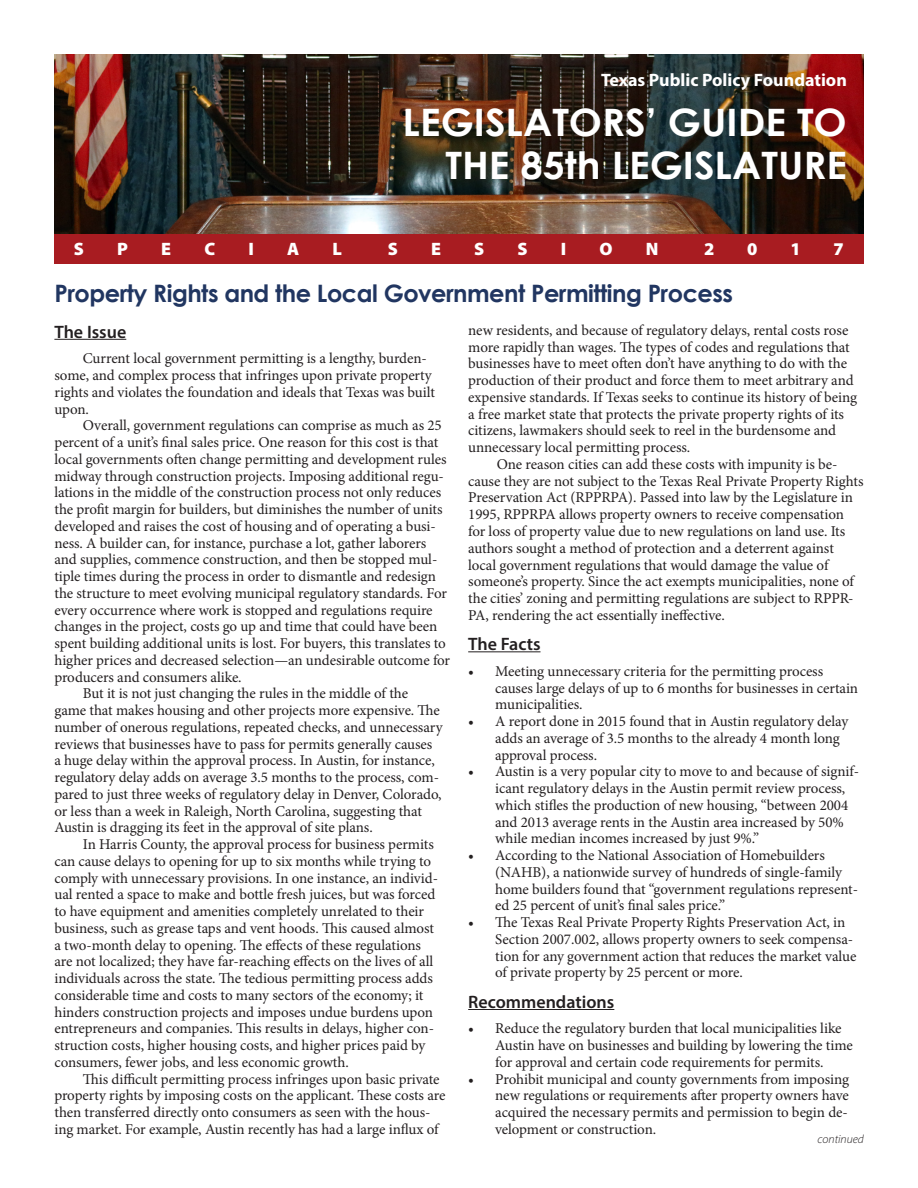
<style>
.page{position:relative;width:918px;height:1188px;background:#fff}
.page>*{position:absolute;margin:0;border:0;box-sizing:border-box;transform-origin:0 0}
.t1{font:700 37.8px/43.2px "Century Gothic";color:#fff;text-align:right;scale:1.05 1}
.t2{font:700 24px "Century Gothic";letter-spacing:-.02em;color:#213661}
.Main_Heads{font:600 18px "Myriad Pro";color:#231f20}
.t3{font:700 18px "Myriad Pro";color:#fff}
.t4{font:900 18px "Myriad Pro";color:#fff}
.body_copy{font:15px/16.8px "Minion Pro";letter-spacing:-.005em;color:#231f20}
.resource_bullets{font:italic 300 12px "Myriad Pro";color:#231f20}
</style>
<div class="page">
<img style="left:54px;top:54px;width:810px;height:180px">
<div style="left:54px;top:234px;width:810px;height:30px;background:#a81c21"></div>
<hr style="left:54px;top:339px;width:72px;height:1px;background:#231f20">
<hr style="left:468px;top:651px;width:73px;height:1px;background:#231f20">
<hr style="left:468px;top:1009px;width:146px;height:1px;background:#231f20">
<p class="t3" style="left:601px;top:68px;width:247px">Texas Public Policy Foundation</p>
<h1 class="t1" style="left:403px;top:99px;width:425px">LEGISLATORS’ GUIDE TO<br>THE 85th LEGISLATURE</h1>
<p class="t4" style="left:74px;top:237px;width:12px">S</p>
<p class="t4" style="left:117px;top:237px;width:12px">P</p>
<p class="t4" style="left:161px;top:237px;width:11px">E</p>
<p class="t4" style="left:204px;top:237px;width:12px">C</p>
<p class="t4" style="left:248px;top:237px;width:7px">I</p>
<p class="t4" style="left:287px;top:237px;width:14px">A</p>
<p class="t4" style="left:332px;top:237px;width:11px">L</p>
<p class="t4" style="left:388px;top:237px;width:12px">S</p>
<p class="t4" style="left:431px;top:237px;width:11px">E</p>
<p class="t4" style="left:474px;top:237px;width:12px">S</p>
<p class="t4" style="left:517px;top:237px;width:12px">S</p>
<p class="t4" style="left:561px;top:237px;width:7px">I</p>
<p class="t4" style="left:599px;top:237px;width:15px">O</p>
<p class="t4" style="left:646px;top:237px;width:14px">N</p>
<p class="t4" style="left:704px;top:237px;width:12px">2</p>
<p class="t4" style="left:747px;top:237px;width:12px">0</p>
<p class="t4" style="left:790px;top:237px;width:12px">1</p>
<p class="t4" style="left:834px;top:237px;width:12px">7</p>
<p class="t2" style="left:54px;top:275px;width:680px">Property Rights and the Local Government Permitting Process</p>
<p class="Main_Heads" style="left:54px;top:320px;width:73px">The Issue</p>
<p class="body_copy" style="left:54px;top:350px;width:382px;text-indent:28px">Current local government permitting is a lengthy, burden&shy;some, and complex process that infringes upon private property rights and violates the foundation and ideals that Texas was built upon.</p>
<p class="body_copy" style="left:54px;top:417px;width:397px;text-indent:28px">Overall, government regulations can comprise as much as 25 percent of a unit’s final sales price. One reason for this cost is that local governments often change permitting and development rules midway through construction projects. Imposing additional regu&shy;lations in the middle of the construction process not only reduces the profit margin for builders, but diminishes the number of units developed and raises the cost of housing and of operating a busi&shy;ness. A builder can, for instance, purchase a lot, gather laborers and supplies, commence construction, and then be stopped mul&shy;tiple times during the process in order to dismantle and redesign the structure to meet evolving municipal regulatory standards. For every occurrence where work is stopped and regulations require changes in the project, costs go up and time that could have been spent building additional units is lost. For buyers, this translates to higher prices and decreased selection—an undesirable outcome for producers and consumers alike.</p>
<p class="body_copy" style="left:54px;top:685px;width:390px;text-indent:28px">But it is not just changing the rules in the middle of the game that makes housing and other projects more expensive. The number of onerous regulations, repeated checks, and unnecessary reviews that businesses have to pass for permits generally causes a huge delay within the approval process. In Austin, for instance, regulatory delay adds on average 3.5 months to the process, com&shy;pared to just three weeks of regulatory delay in Denver, Colorado, or less than a week in Raleigh, North Carolina, suggesting that Austin is dragging its feet in the approval of site plans.</p>
<p class="body_copy" style="left:54px;top:836px;width:385px;text-indent:28px">In Harris County, the approval process for business permits can cause delays to opening for up to six months while trying to comply with unnecessary provisions. In one instance, an individ&shy;ual rented a space to make and bottle fresh juices, but was forced to have equipment and amenities completely unrelated to their business, such as grease taps and vent hoods. This caused almost a two-month delay to opening. The effects of these regulations are not localized; they have far-reaching effects on the lives of all individuals across the state. The tedious permitting process adds considerable time and costs to many sectors of the economy; it hinders construction projects and imposes undue burdens upon entrepreneurs and companies. This results in delays, higher con&shy;struction costs, higher housing costs, and higher prices paid by consumers, fewer jobs, and less economic growth.</p>
<p class="body_copy" style="left:54px;top:1071px;width:393px;text-indent:28px">This difficult permitting process infringes upon basic private property rights by imposing costs on the applicant. These costs are then transferred directly onto consumers as seen with the hous&shy;ing market. For example, Austin recently has had a large influx of</p>
<p class="body_copy" style="left:468px;top:322px;width:390px">new residents, and because of regulatory delays, rental costs rose more rapidly than wages. The types of codes and regulations that businesses have to meet often don’t have anything to do with the production of their product and force them to meet arbitrary and expensive standards. If Texas seeks to continue its history of being a free market state that protects the private property rights of its citizens, lawmakers should seek to reel in the burdensome and unnecessary local permitting process.</p>
<p class="body_copy" style="left:468px;top:456px;width:397px;text-indent:28px">One reason cities can add these costs with impunity is be&shy;cause they are not subject to the Texas Real Private Property Rights Preservation Act (RPPRPA). Passed into law by the Legislature in 1995, RPPRPA allows property owners to receive compensation for loss of property value due to new regulations on land use. Its authors sought a method of protection and a deterrent against local government regulations that would damage the value of someone’s property. Since the act exempts municipalities, none of the cities’ zoning and permitting regulations are subject to RPPR-PA, rendering the act essentially ineffective.</p>
<p class="Main_Heads" style="left:468px;top:633px;width:74px">The Facts</p>
<p class="body_copy" style="left:495px;top:663px;width:364px;text-indent:-27px">• Meeting unnecessary criteria for the permitting process causes large delays of up to 6 months for businesses in certain municipalities.</p>
<p class="body_copy" style="left:495px;top:713px;width:355px;text-indent:-27px">• A report done in 2015 found that in Austin regulatory delay adds an average of 3.5 months to the already 4 month long approval process.</p>
<p class="body_copy" style="left:495px;top:763px;width:366px;text-indent:-27px">• Austin is a very popular city to move to and because of signif&shy;icant regulatory delays in the Austin permit review process, which stifles the production of new housing, “between 2004 and 2013 average rents in the Austin area increased by 50% while median incomes increased by just 9%.”</p>
<p class="body_copy" style="left:495px;top:847px;width:364px;text-indent:-27px">• According to the National Association of Homebuilders (NAHB), a nationwide survey of hundreds of single-family home builders found that “government regulations represent&shy;ed 25 percent of unit’s final sales price.”</p>
<p class="body_copy" style="left:495px;top:914px;width:363px;text-indent:-27px">• The Texas Real Private Property Rights Preservation Act, in Section 2007.002, allows property owners to seek compensa&shy;tion for any government action that reduces the market value of private property by 25 percent or more.</p>
<p class="Main_Heads" style="left:468px;top:990px;width:148px">Recommendations</p>
<p class="body_copy" style="left:495px;top:1020px;width:359px;text-indent:-27px">• Reduce the regulatory burden that local municipalities like<br>Austin have on businesses and building by lowering the time for approval and certain code requirements for permits.</p>
<p class="body_copy" style="left:495px;top:1071px;width:355px;text-align:justify;text-indent:-27px">• Prohibit municipal and county governments from imposing new regulations or requirements after property owners have acquired the necessary permits and permission to begin de&shy;velopment or construction.</p>
<p class="resource_bullets" style="left:818px;top:1132px;width:48px">continued</p>
</div>
